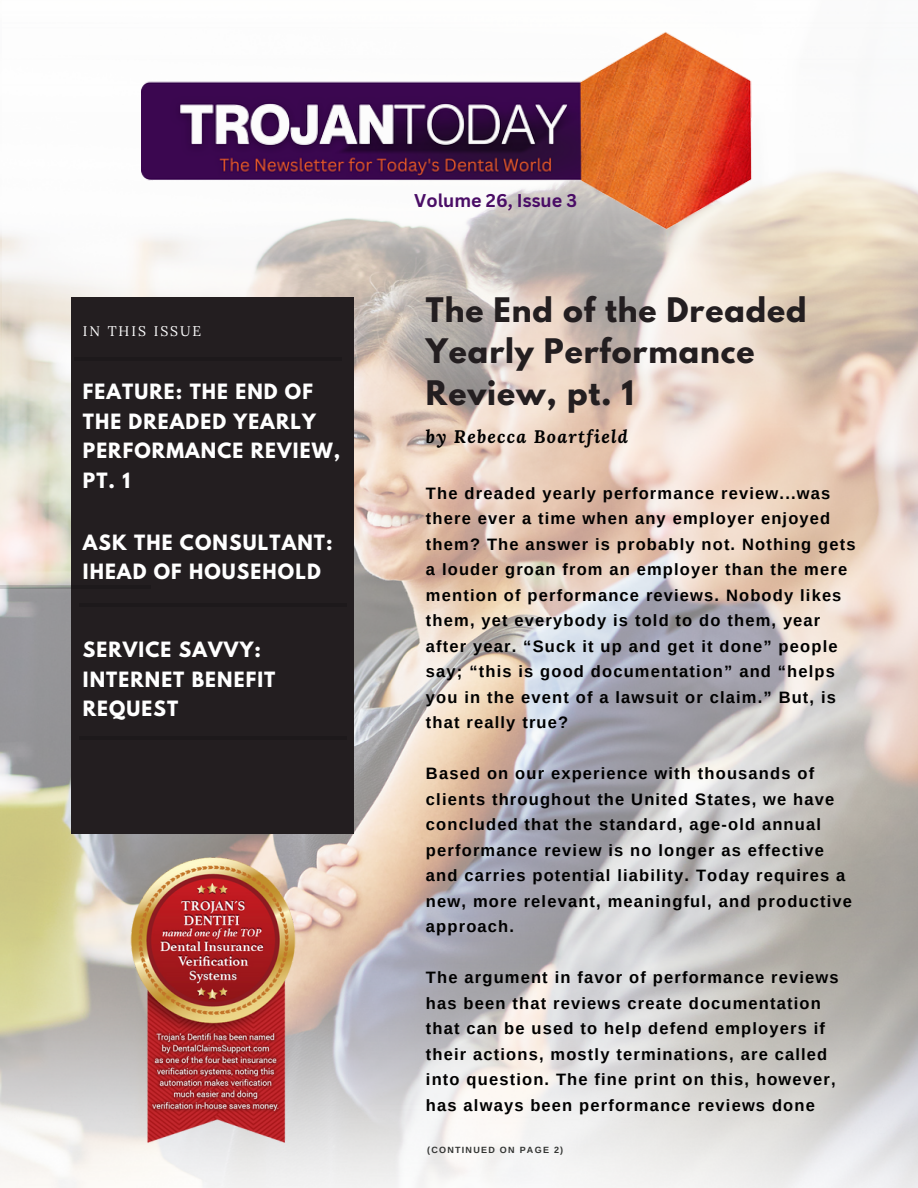
<style>
.page{position:relative;width:918px;height:1188px;background:#fff}
.page>*{position:absolute;margin:0;border:0;box-sizing:border-box;transform-origin:0 0}
.t1{font:700 30px/41.7px "League Spartan";letter-spacing:.03em;color:#231e20}
.t2{font:700 18.6px/29.7px "League Spartan";letter-spacing:.06em;color:#fff}
.t3{font:italic 700 18px "Lora";letter-spacing:.07em;color:#000}
.t4{font:700 18px "Canva Sans";color:#4a0d66}
.t5{font:700 16.5px/25.5px "Arimo";letter-spacing:.07em;color:#000}
.t6{font:13.95px "Lora";letter-spacing:.14em;color:#fff}
.t7{font:700 9px "Arimo";letter-spacing:.14em;color:#323432}
</style>
<div class="page">
<img style="left:0;top:231px;width:918px;height:551px">
<img style="left:3px;top:87px;width:915px;height:340px">
<div style="left:72px;top:297px;width:282px;height:536px;background:#231e20"></div>
<hr style="left:0;top:585px;width:151px;height:3px;background:#000">
<hr style="left:79px;top:603px;width:267px;height:3px;background:#000">
<img style="left:0;top:782px;width:918px;height:406px">
<hr style="left:79px;top:736px;width:267px;height:4px;background:#1d191b">
<hr style="left:75px;top:358px;width:267px;height:3px;background:#000">
<img style="left:142px;top:31px;width:637px;height:207px">
<img style="left:110px;top:851px;width:205px;height:304px">
<p class="t6" style="left:83px;top:322px;width:120px">IN THIS ISSUE</p>
<p class="t2" style="left:83px;top:379px;width:259px">FEATURE: THE END OF<br>THE DREADED YEARLY<br>PERFORMANCE REVIEW,<br>PT. 1</p>
<p class="t2" style="left:83px;top:530px;width:251px">ASK THE CONSULTANT:<br>IHEAD OF HOUSEHOLD</p>
<h3 class="t2" style="left:83px;top:637px;width:194px">SERVICE SAVVY:<br>INTERNET BENEFIT<br>REQUEST</h3>
<h5 class="t4" style="left:414px;top:188px;width:164px">Volume 26, Issue 3</h5>
<h5 class="t1" style="left:426px;top:293px;width:382px">The End of the Dreaded<br>Yearly Performance<br>Review, pt. 1</h5>
<h5 class="t3" style="left:426px;top:425px;width:204px">by Rebecca Boartfield</h5>
<h2 class="t5" style="left:426px;top:480px;width:431px">The dreaded yearly performance review...was there ever a time when any employer enjoyed them? The answer is probably not. Nothing gets a louder groan from an employer than the mere mention of performance reviews. Nobody likes them, yet everybody is told to do them, year after year. “Suck it up and get it done” people say; “this is good documentation” and “helps you in the event of a lawsuit or claim.” But, is that really true?</h2>
<h1 class="t5" style="left:426px;top:761px;width:428px">Based on our experience with thousands of clients throughout the United States, we have concluded that the standard, age-old annual performance review is no longer as effective and carries potential liability. Today requires a new, more relevant, meaningful, and productive approach.</h1>
<h3 class="t5" style="left:426px;top:965px;width:414px">The argument in favor of performance reviews has been that reviews create documentation that can be used to help defend employers if their actions, mostly terminations, are called into question. The fine print on this, however, has always been performance reviews done</h3>
<p class="t7" style="left:427px;top:1145px;width:138px">(CONTINUED ON PAGE 2)</p>
</div>
